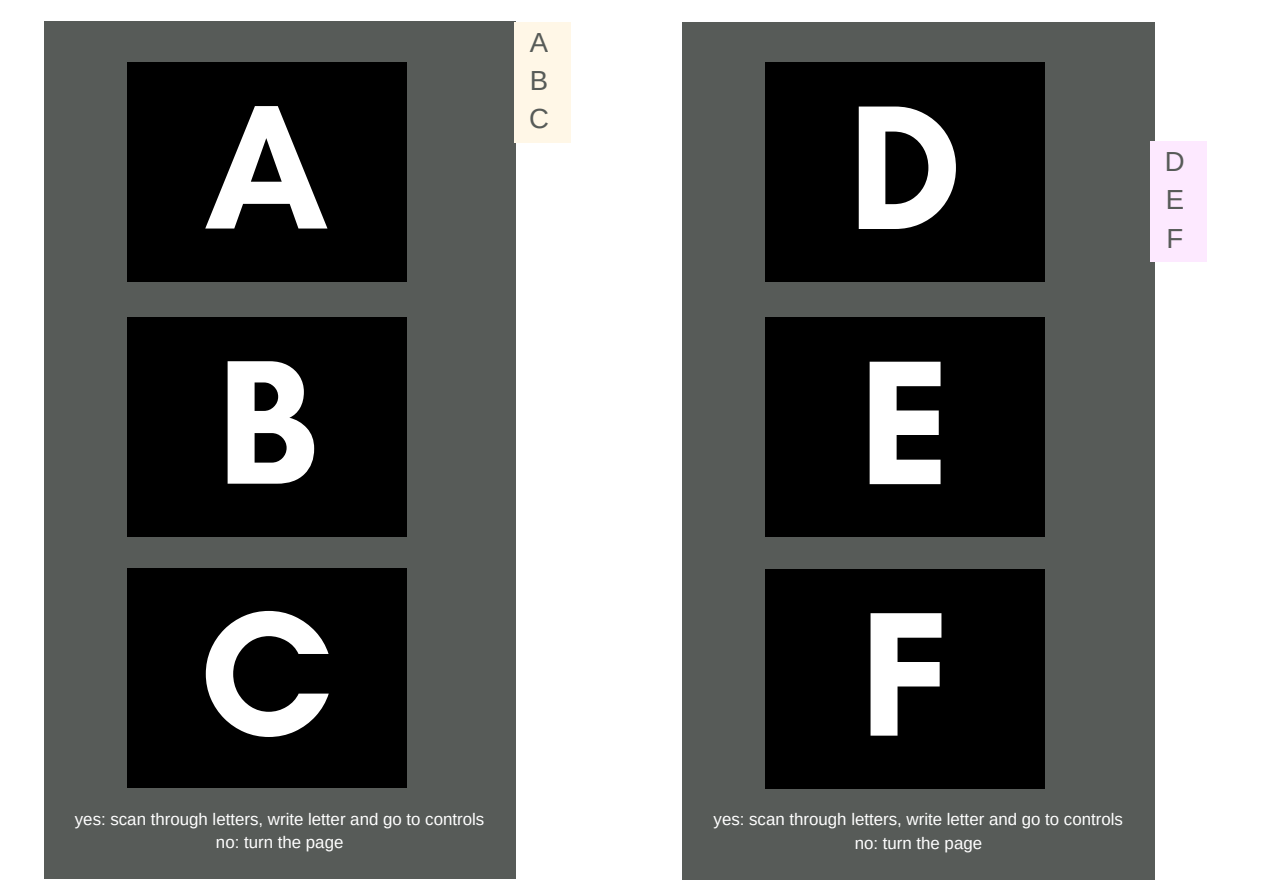
<style>
.page{position:relative;width:1263px;height:894px;background:#fff}
.page>*{position:absolute;margin:0;border:0;box-sizing:border-box;transform-origin:0 0}
.t1{font:700 180px/251.2px "Glacial Indifference";color:#fff}
.t2{font:27.6px/38.2px "Arimo";color:#575b58;text-align:justify}
.t3{font:16.8px/23.5px "Arimo";color:#fff;text-align:center}
</style>
<div class="page">
<div style="left:44px;top:22px;width:471px;height:857px;background:#575b58"></div>
<div style="left:127px;top:62px;width:279px;height:219px;background:#000"></div>
<div style="left:514px;top:22px;width:56px;height:120px;background:#fff7e7"></div>
<div style="left:127px;top:317px;width:279px;height:219px;background:#000"></div>
<div style="left:127px;top:568px;width:279px;height:219px;background:#000"></div>
<div style="left:683px;top:22px;width:471px;height:857px;background:#575b58"></div>
<div style="left:765px;top:62px;width:280px;height:219px;background:#000"></div>
<div style="left:1150px;top:141px;width:56px;height:120px;background:#fde9ff"></div>
<div style="left:765px;top:317px;width:280px;height:219px;background:#000"></div>
<div style="left:765px;top:568px;width:280px;height:220px;background:#000"></div>
<h1 class="t1" style="left:204px;top:40px;width:125px">A</h1>
<h2 class="t2" style="left:529px;top:23px;width:21px">A B C</h2>
<h1 class="t1" style="left:200px;top:295px;width:135px">B<br>C</h1>
<p class="t3" style="left:75px;top:806px;width:411px">yes: scan through letters, write letter and go to controls no: turn the page</p>
<h1 class="t1" style="left:848px;top:40px;width:116px">D</h1>
<h2 class="t2" style="left:1165px;top:142px;width:21px">D<br>E</h2>
<h2 class="t2" style="left:1166px;top:219px;width:18px">F</h2>
<h1 class="t1" style="left:859px;top:295px;width:94px">E<br>F</h1>
<p class="t3" style="left:713px;top:807px;width:411px">yes: scan through letters, write letter and go to controls no: turn the page</p>
</div>
